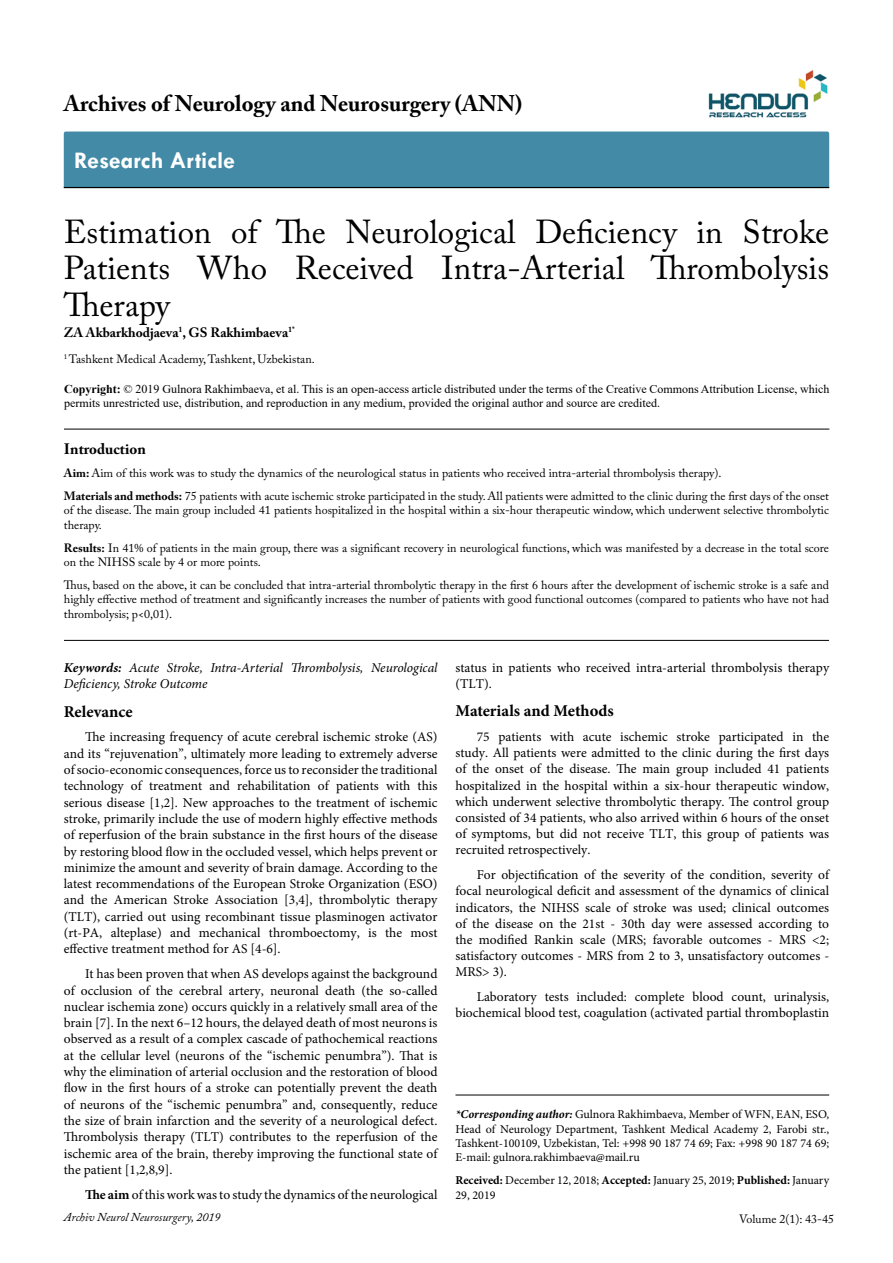
<style>
.page{position:relative;width:893px;height:1263px;background:#fff}
.page>*{position:absolute;margin:0;border:0;box-sizing:border-box;transform-origin:0 0}
.t1{font:33px/36.3px "Adobe Caslon Pro";color:#000;text-align:justify}
.t2{font:700 24px "Tw Cen";color:#fff}
.t3{font:700 22.5px "Adobe Caslon Pro";color:#000}
.t4{font:700 16.5px "Minion Pro";color:#000}
.t5{font:700 15px "Adobe Caslon Pro";color:#000}
.t6{font:13.5px/16.4px "Minion Pro";color:#000;text-align:justify}
.t7{font:italic 13.5px/16.5px "Minion Pro";letter-spacing:-.01em;color:#000}
.t8{font:700 13.5px "Adobe Caslon Pro";color:#000}
.t9{font:12px/14.4px "Adobe Caslon Pro";color:#000}
.t10{font:12px/14.4px "Minion Pro";color:#000;text-align:justify}
.t11{font:12px/14.4px "Times New Roman";color:#000}
.t12{font:italic 12px "Adobe Caslon Pro";color:#000}
.s1{font-weight:700}
.s2{font-weight:700;font-style:italic}
</style>
<div class="page">
<div style="left:64px;top:132px;width:765px;height:55px;background:#428aa6"></div>
<hr style="left:64px;top:187px;width:765px;height:1px;background:#000">
<img style="left:708px;top:70px;width:120px;height:48px">
<hr style="left:455px;top:1095px;width:374px;height:1px;background:#000">
<hr style="left:64px;top:429px;width:765px;height:1px;background:#000">
<hr style="left:64px;top:640px;width:765px;height:1px;background:#000">
<h3 class="t3" style="left:64px;top:90px;width:460px">Archives of Neurology and Neurosurgery (ANN)</h3>
<h2 class="t2" style="left:74px;top:146px;width:162px">Research Article</h2>
<h1 class="t1" style="left:64px;top:213px;width:767px">Estimation of The Neurological Deficiency in Stroke Patients Who Received Intra-Arterial Thrombolysis Therapy</h1>
<p class="t8" style="left:64px;top:324px;width:232px">ZA Akbarkhodjaeva<sup>1</sup>, GS Rakhimbaeva<sup>1*</sup></p>
<p class="t9" style="left:64px;top:352px;width:252px"><sup>1</sup> Tashkent Medical Academy, Tashkent, Uzbekistan.</p>
<p class="t11" style="left:64px;top:381px;width:767px"><span class="s1">Copyright:</span> © 2019 Gulnora Rakhimbaeva, et al. This is an open-access article distributed under the terms of the Creative Commons Attribution License, which permits unrestricted use, distribution, and reproduction in any medium, provided the original author and source are credited.</p>
<p class="t5" style="left:64px;top:440px;width:83px">Introduction</p>
<p class="t9" style="left:64px;top:461px;width:767px;line-height:23px"><span class="s1">Aim:</span> Aim of this work was to study the dynamics of the neurological status in patients who received intra-arterial thrombolysis therapy).<br><span class="s1">Materials and methods:</span> 75 patients with acute ischemic stroke participated in the study. All patients were admitted to the clinic during the first days of the onset</p>
<p class="t9" style="left:64px;top:503px;width:766px">of the disease. The main group included 41 patients hospitalized in the hospital within a six-hour therapeutic window, which underwent selective thrombolytic therapy.</p>
<p class="t9" style="left:64px;top:540px;width:766px"><span class="s1">Results:</span> In 41% of patients in the main group, there was a significant recovery in neurological functions, which was manifested by a decrease in the total score on the NIHSS scale by 4 or more points.</p>
<p class="t9" style="left:64px;top:578px;width:767px;text-align:justify">Thus, based on the above, it can be concluded that intra-arterial thrombolytic therapy in the first 6 hours after the development of ischemic stroke is a safe and highly effective method of treatment and significantly increases the number of patients with good functional outcomes (compared to patients who have not had thrombolysis; p&lt;0,01).</p>
<p class="t7" style="left:64px;top:659px;width:375px"><span class="s1">Keywords:</span> Acute Stroke, Intra-Arterial Thrombolysis, Neurological<br>Deficiency, Stroke Outcome</p>
<p class="t4" style="left:64px;top:700px;width:70px">Relevance</p>
<p class="t6" style="left:64px;top:729px;width:375px;text-indent:21px">The increasing frequency of acute cerebral ischemic stroke (AS) and its “rejuvenation”, ultimately more leading to extremely adverse of socio-economic consequences, force us to reconsider the traditional technology of treatment and rehabilitation of patients with this serious disease [1,2]. New approaches to the treatment of ischemic stroke, primarily include the use of modern highly effective methods of reperfusion of the brain substance in the first hours of the disease by restoring blood flow in the occluded vessel, which helps prevent or minimize the amount and severity of brain damage. According to the latest recommendations of the European Stroke Organization (ESO) and the American Stroke Association [3,4], thrombolytic therapy (TLT), carried out using recombinant tissue plasminogen activator (rt-PA, alteplase) and mechanical thromboectomy, is the most effective treatment method for AS [4-6].</p>
<p class="t6" style="left:64px;top:966px;width:375px;text-indent:21px">It has been proven that when AS develops against the background of occlusion of the cerebral artery, neuronal death (the so-called nuclear ischemia zone) occurs quickly in a relatively small area of the brain [7]. In the next 6–12 hours, the delayed death of most neurons is observed as a result of a complex cascade of pathochemical reactions at the cellular level (neurons of the “ischemic penumbra”). That is why the elimination of arterial occlusion and the restoration of blood flow in the first hours of a stroke can potentially prevent the death of neurons of the “ischemic penumbra” and, consequently, reduce the size of brain infarction and the severity of a neurological defect.<br>Thrombolysis therapy (TLT) contributes to the reperfusion of the ischemic area of the brain, thereby improving the functional state of the patient [1,2,8,9].</p>
<p class="t6" style="left:85px;top:1186px;width:354px"><span class="s1">The aim</span> of this work was to study the dynamics of the neurological</p>
<p class="t6" style="left:455px;top:659px;width:375px">status in patients who received intra-arterial thrombolysis therapy (TLT).</p>
<p class="t4" style="left:455px;top:699px;width:160px">Materials and Methods</p>
<p class="t6" style="left:455px;top:729px;width:375px;text-indent:21px">75 patients with acute ischemic stroke participated in the study. All patients were admitted to the clinic during the first days of the onset of the disease. The main group included 41 patients hospitalized in the hospital within a six-hour therapeutic window, which underwent selective thrombolytic therapy. The control group consisted of 34 patients, who also arrived within 6 hours of the onset of symptoms, but did not receive TLT, this group of patients was recruited retrospectively.</p>
<p class="t6" style="left:455px;top:867px;width:375px;text-indent:21px">For objectification of the severity of the condition, severity of focal neurological deficit and assessment of the dynamics of clinical indicators, the NIHSS scale of stroke was used; clinical outcomes of the disease on the 21st - 30th day were assessed according to the modified Rankin scale (MRS; favorable outcomes - MRS &lt;2; satisfactory outcomes - MRS from 2 to 3, unsatisfactory outcomes - MRS&gt; 3).</p>
<p class="t6" style="left:455px;top:989px;width:375px;text-align:right">Laboratory tests included: complete blood count, urinalysis, biochemical blood test, coagulation (activated partial thromboplastin</p>
<p class="t10" style="left:455px;top:1107px;width:375px"><span class="s2">*Corresponding author:</span> Gulnora Rakhimbaeva, Member of WFN, EAN, ESO, Head of Neurology Department, Tashkent Medical Academy 2, Farobi str., Tashkent-100109, Uzbekistan, Tel: +998 90 187 74 69; Fax: +998 90 187 74 69; E-mail: gulnora.rakhimbaeva@mail.ru</p>
<p class="t10" style="left:455px;top:1173px;width:375px"><span class="s1">Received:</span> December 12, 2018; <span class="s1">Accepted:</span> January 25, 2019; <span class="s1">Published:</span> January<br>29, 2019</p>
<p class="t12" style="left:64px;top:1210px;width:158px">Archiv Neurol Neurosurgery, 2019</p>
<p class="t9" style="left:739px;top:1211px;width:96px">Volume 2(1): 43-45</p>
</div>
